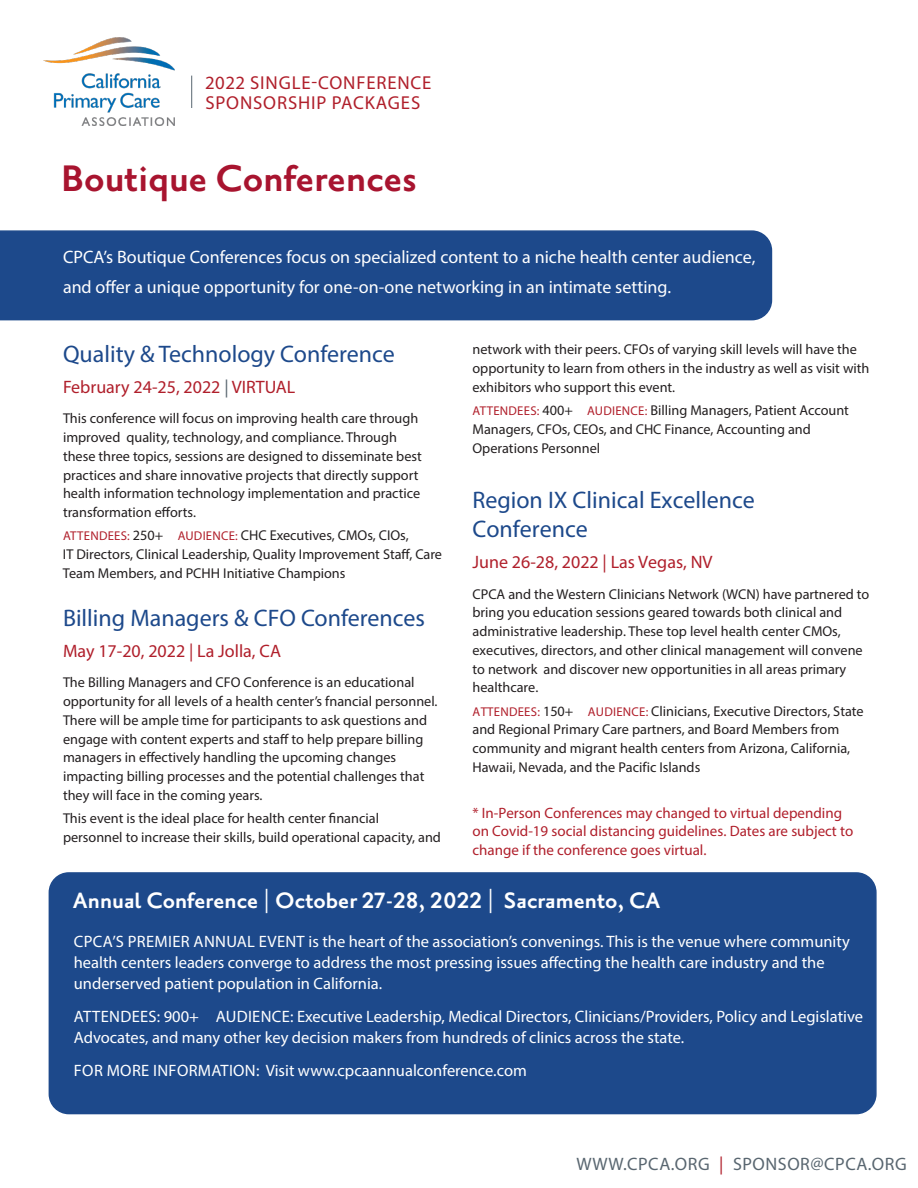
<style>
.page{position:relative;width:918px;height:1188px;background:#fff}
.page>*{position:absolute;margin:0;border:0;box-sizing:border-box;transform-origin:0 0}
.Sub_Sub{font:54px "Priori Sans OT";color:#fff}
.Paragraph_Style_1{font:700 45px "Priori Sans OT";color:#a8142f}
.Sub_Sub-2{font:700 27px "Priori Sans OT";color:#fff}
.Sub_Sub-3{font:24px/28.8px "Myriad Pro";color:#1d498b}
.Sub_Sub-4{font:21px "Myriad Pro";color:#fff}
.Paragraph_Style_1-2{font:18.75px/19.5px "Myriad Pro";letter-spacing:.045em;color:#b01f2b}
.Paragraph_Style_1-3{font:18px/30px "Myriad Pro";color:#fff}
.Sub_Sub-5{font:18px "Myriad Pro";color:#b01f2b}
.t1{font:18px "Myriad Pro";letter-spacing:.03em;color:#596670}
.Sub_Sub-6{font:16.5px/21px "Myriad Pro";color:#fff}
.Sub_Sub-7{font:15px/18.6px "Myriad Pro";color:#b01f2b}
.Sub_Sub-8{font:14.25px/18.8px "Myriad Pro";color:#231f20}
.Paragraph_Style_1-4{font:14.25px/18.8px "Myriad Pro";color:#231f20}
.s1{color:#596670}
.s2{font-size:12.75px;color:#b01f2b}
.s3{color:#b01f2b}
</style>
<div class="page">
<div style="left:0;top:230px;width:773px;height:91px;background:#1d498b"></div>
<img style="left:43px;top:37px;width:131px;height:89px">
<hr style="left:191px;top:76px;width:1px;height:32px;background:#596670">
<div style="left:49px;top:873px;width:827px;height:241px;background:#1d498b;border-radius:20px"></div>
<div style="left:49px;top:872px;width:828px;height:242px;border:2px solid #1d498b;border-radius:20px"></div>
<p class="Paragraph_Style_1-2" style="left:205px;top:73px;width:228px">2022 SINGLE-CONFERENCE<br>SPONSORSHIP PACKAGES</p>
<p class="Paragraph_Style_1" style="left:61px;top:155px;width:358px">Boutique Conferences</p>
<p class="Paragraph_Style_1-3" style="left:63px;top:242px;width:694px">CPCA’s Boutique Conferences focus on specialized content to a niche health center audience, and offer a unique opportunity for one-on-one networking in an intimate setting.</p>
<p class="Sub_Sub-3" style="left:63px;top:339px;width:333px">Quality &amp; Technology Conference</p>
<p class="Sub_Sub-5" style="left:63px;top:375px;width:234px">February 24-25, 2022 <span class="s1">|</span> VIRTUAL</p>
<p class="Sub_Sub-8" style="left:63px;top:409px;width:360px">This conference will focus on improving health care through improved quality, technology, and compliance. Through these three topics, sessions are designed to disseminate best practices and share innovative projects that directly support health information technology implementation and practice transformation efforts.</p>
<p class="Sub_Sub-8" style="left:63px;top:526px;width:381px"><span class="s2">ATTENDEES:</span> 250+ <span class="s2">AUDIENCE:</span> CHC Executives, CMOs, CIOs,<br>IT Directors, Clinical Leadership, Quality Improvement Staff, Care<br>Team Members, and PCHH Initiative Champions</p>
<p class="Sub_Sub-3" style="left:63px;top:603px;width:363px">Billing Managers &amp; CFO Conferences</p>
<p class="Sub_Sub-5" style="left:63px;top:639px;width:220px">May 17-20, 2022 | La Jolla, CA</p>
<p class="Paragraph_Style_1-4" style="left:63px;top:673px;width:376px">The Billing Managers and CFO Conference is an educational opportunity for all levels of a health center’s fnancial personnel.<br>There will be ample time for participants to ask questions and engage with content experts and staff to help prepare billing managers in effectively handling the upcoming changes impacting billing processes and the potential challenges that they will face in the coming years.</p>
<p class="Paragraph_Style_1-4" style="left:63px;top:809px;width:379px">This event is the ideal place for health center financial personnel to increase their skills, build operational capacity, and</p>
<p class="Sub_Sub-8" style="left:472px;top:340px;width:398px">network with their peers. CFOs of varying skill levels will have the opportunity to learn from others in the industry as well as visit with exhibitors who support this event.</p>
<p class="Sub_Sub-8" style="left:472px;top:401px;width:378px"><span class="s2">ATTENDEES:</span> 400+ <span class="s2">AUDIENCE:</span> Billing Managers, Patient Account<br>Managers, CFOs, CEOs, and CHC Finance, Accounting and<br>Operations Personnel</p>
<p class="Sub_Sub-3" style="left:472px;top:485px;width:284px">Region IX Clinical Excellence<br>Conference</p>
<p class="Sub_Sub-5" style="left:472px;top:551px;width:242px">June 26-28, 2022 | Las Vegas, NV</p>
<p class="Sub_Sub-8" style="left:472px;top:584px;width:398px">CPCA and the Western Clinicians Network (WCN) have partnered to bring you education sessions geared towards both clinical and administrative leadership. These top level health center CMOs, executives, directors, and other clinical management will convene to network and discover new opportunities in all areas primary healthcare.</p>
<p class="Sub_Sub-8" style="left:472px;top:701px;width:393px"><span class="s2">ATTENDEES:</span> 150+ <span class="s2">AUDIENCE:</span> Clinicians, Executive Directors, State and Regional Primary Care partners, and Board Members from community and migrant health centers from Arizona, California, Hawaii, Nevada, and the Pacific Islands</p>
<p class="Sub_Sub-7" style="left:472px;top:803px;width:382px">* In-Person Conferences may changed to virtual depending on Covid-19 social distancing guidelines. Dates are subject to change if the conference goes virtual.</p>
<p class="Sub_Sub" style="left:74px;top:874px;width:345px">Annual Conference</p>
<p class="Sub_Sub-2" style="left:73px;top:886px;width:589px">Annual Conference | October 27-28, 2022 | Sacramento, CA</p>
<p class="Sub_Sub-4" style="left:427px;top:893px;width:350px">| October 15-16, 2020 | Los Angeles, CA</p>
<p class="Sub_Sub-6" style="left:74px;top:931px;width:778px">CPCA’S PREMIER ANNUAL EVENT is the heart of the association’s convenings. This is the venue where community health centers leaders converge to address the most pressing issues affecting the health care industry and the underserved patient population in California.</p>
<p class="Sub_Sub-6" style="left:74px;top:1006px;width:791px">ATTENDEES: 900+ AUDIENCE: Executive Leadership, Medical Directors, Clinicians/Providers, Policy and Legislative<br>Advocates, and many other key decision makers from hundreds of clinics across the state.</p>
<p class="Sub_Sub-6" style="left:74px;top:1060px;width:454px">FOR MORE INFORMATION: Visit www.cpcaannualconference.com</p>
<p class="t1" style="left:576px;top:1153px;width:332px">WWW.CPCA.ORG <span class="s3">|</span> SPONSOR@CPCA.ORG</p>
</div>
